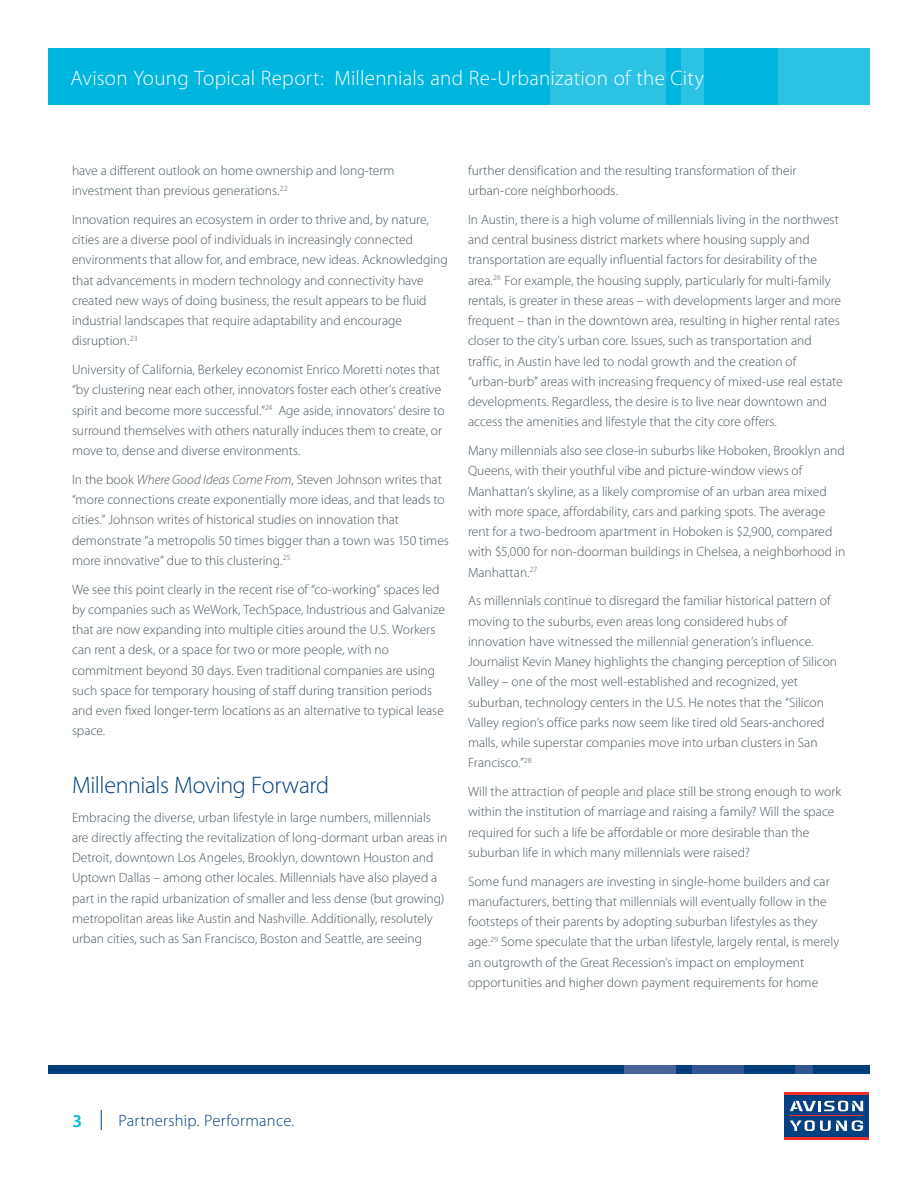
<style>
.page{position:relative;width:918px;height:1188px;background:#fff}
.page>*{position:absolute;margin:0;border:0;box-sizing:border-box;transform-origin:0 0}
.Body_9pt{font:300 24px "Myriad Pro";letter-spacing:-.015em;color:#013d7d}
.t1{font:300 21px "Myriad Pro";letter-spacing:.015em;color:#fff}
.t2{font:600 18px "Myriad Pro";color:#00b6de}
.t3{font:300 16.5px "Myriad Pro";letter-spacing:.015em;color:#013d7d}
.Body_9pt-2{font:300 13.5px/20.2px "Myriad Pro";color:#45555f}
.s1{font-style:italic}
</style>
<div class="page">
<div style="left:48px;top:1065px;width:822px;height:9px;background:#013d7d"></div>
<div style="left:693px;top:1065px;width:51px;height:9px;background:#305691"></div>
<div style="left:795px;top:1065px;width:17px;height:9px;background:#305691"></div>
<div style="left:624px;top:1065px;width:51px;height:9px;background:#46639a"></div>
<svg style="left:101px;top:1110px;width:1px;height:20px"></svg>
<div style="left:48px;top:48px;width:822px;height:56px;background:#00b6de"></div>
<div style="left:682px;top:48px;width:22px;height:56px;background:#2bc2e4"></div>
<div style="left:778px;top:48px;width:92px;height:56px;background:#2bc2e4"></div>
<div style="left:550px;top:48px;width:115px;height:56px;background:#2bc2e4"></div>
<div style="left:785px;top:1095px;width:84px;height:42px;background:#054082"></div>
<svg style="left:790px;top:1101px;width:73px;height:10px"></svg>
<svg style="left:790px;top:1120px;width:73px;height:11px"></svg>
<hr style="left:785px;top:1137px;width:84px;height:3px;background:#ee2e22">
<hr style="left:785px;top:1092px;width:84px;height:3px;background:#ee2e22">
<hr style="left:790px;top:1116px;width:73px;height:1px;background:#ee2e22">
<h2 class="t1" style="left:70px;top:65px;width:635px">Avison Young Topical Report: Millennials and Re-Urbanization of the City</h2>
<p class="Body_9pt-2" style="left:72px;top:160px;width:324px">have a different outlook on home ownership and long-term investment than previous generations.<sup>22</sup></p>
<p class="Body_9pt-2" style="left:72px;top:209px;width:377px">Innovation requires an ecosystem in order to thrive and, by nature, cities are a diverse pool of individuals in increasingly connected environments that allow for, and embrace, new ideas. Acknowledging that advancements in modern technology and connectivity have created new ways of doing business, the result appears to be fluid industrial landscapes that require adaptability and encourage disruption.<sup>23</sup></p>
<p class="Body_9pt-2" style="left:72px;top:359px;width:374px">University of California, Berkeley economist Enrico Moretti notes that “by clustering near each other, innovators foster each other’s creative spirit and become more successful.”<sup>24</sup> Age aside, innovators’ desire to surround themselves with others naturally induces them to create, or move to, dense and diverse environments.</p>
<p class="Body_9pt-2" style="left:72px;top:469px;width:379px">In the book <span class="s1">Where Good Ideas Come From</span>, Steven Johnson writes that “more connections create exponentially more ideas, and that leads to cities.” Johnson writes of historical studies on innovation that demonstrate “a metropolis 50 times bigger than a town was 150 times more innovative” due to this clustering.<sup>25</sup></p>
<p class="Body_9pt-2" style="left:72px;top:579px;width:374px">We see this point clearly in the recent rise of “co-working” spaces led by companies such as WeWork, TechSpace, Industrious and Galvanize that are now expanding into multiple cities around the U.S. Workers can rent a desk, or a space for two or more people, with no commitment beyond 30 days. Even traditional companies are using such space for temporary housing of staff during transition periods and even fixed longer-term locations as an alternative to typical lease space.</p>
<p class="Body_9pt" style="left:72px;top:770px;width:259px">Millennials Moving Forward</p>
<p class="Body_9pt-2" style="left:72px;top:807px;width:377px">Embracing the diverse, urban lifestyle in large numbers, millennials are directly affecting the revitalization of long-dormant urban areas in Detroit, downtown Los Angeles, Brooklyn, downtown Houston and Uptown Dallas – among other locales. Millennials have also played a part in the rapid urbanization of smaller and less dense (but growing) metropolitan areas like Austin and Nashville. Additionally, resolutely urban cities, such as San Francisco, Boston and Seattle, are seeing</p>
<p class="Body_9pt-2" style="left:468px;top:160px;width:330px">further densification and the resulting transformation of their urban-core neighborhoods.</p>
<p class="Body_9pt-2" style="left:468px;top:209px;width:376px">In Austin, there is a high volume of millennials living in the northwest and central business district markets where housing supply and transportation are equally influential factors for desirability of the area.<sup>26</sup> For example, the housing supply, particularly for multi-family rentals, is greater in these areas – with developments larger and more frequent – than in the downtown area, resulting in higher rental rates closer to the city’s urban core. Issues, such as transportation and traffic, in Austin have led to nodal growth and the creation of “urban-burb” areas with increasing frequency of mixed-use real estate developments. Regardless, the desire is to live near downtown and access the amenities and lifestyle that the city core offers.</p>
<p class="Body_9pt-2" style="left:468px;top:440px;width:379px">Many millennials also see close-in suburbs like Hoboken, Brooklyn and Queens, with their youthful vibe and picture-window views of Manhattan’s skyline, as a likely compromise of an urban area mixed with more space, affordability, cars and parking spots. The average rent for a two-bedroom apartment in Hoboken is $2,900, compared with $5,000 for non-doorman buildings in Chelsea, a neighborhood in Manhattan.<sup>27</sup></p>
<p class="Body_9pt-2" style="left:468px;top:591px;width:371px">As millennials continue to disregard the familiar historical pattern of moving to the suburbs, even areas long considered hubs of innovation have witnessed the millennial generation’s influence.<br>Journalist Kevin Maney highlights the changing perception of Silicon Valley – one of the most well-established and recognized, yet suburban, technology centers in the U.S. He notes that the “Silicon Valley region’s office parks now seem like tired old Sears-anchored malls, while superstar companies move into urban clusters in San Francisco.”<sup>28</sup></p>
<p class="Body_9pt-2" style="left:468px;top:781px;width:375px">Will the attraction of people and place still be strong enough to work within the institution of marriage and raising a family? Will the space required for such a life be affordable or more desirable than the suburban life in which many millennials were raised?</p>
<p class="Body_9pt-2" style="left:468px;top:871px;width:373px">Some fund managers are investing in single-home builders and car manufacturers, betting that millennials will eventually follow in the footsteps of their parents by adopting suburban lifestyles as they age.<sup>29</sup> Some speculate that the urban lifestyle, largely rental, is merely an outgrowth of the Great Recession’s impact on employment opportunities and higher down payment requirements for home</p>
<h3 class="t2" style="left:73px;top:1109px;width:11px">3</h3>
<p class="t3" style="left:118px;top:1111px;width:177px">Partnership. Performance.</p>
</div>
